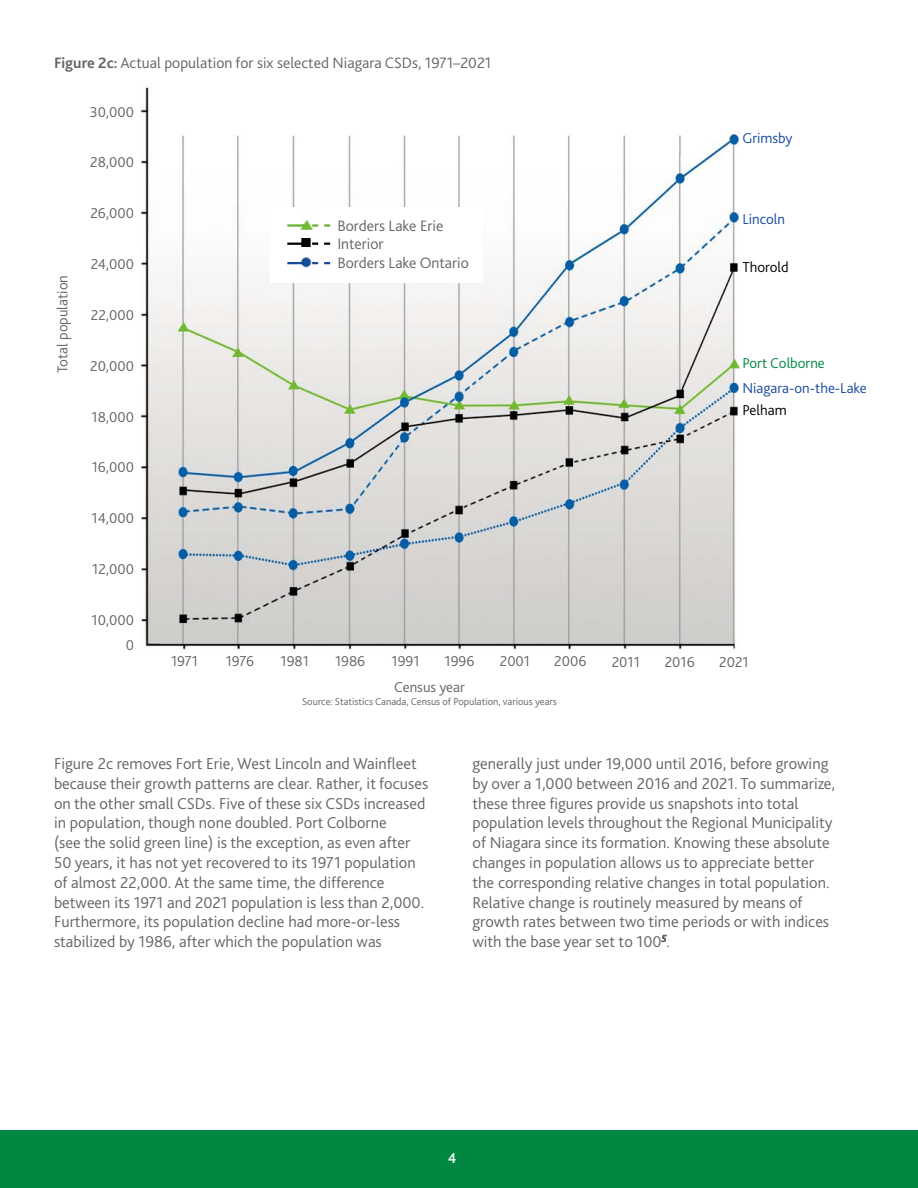
<style>
.page{position:relative;width:918px;height:1188px;background:#fff}
.page>*{position:absolute;margin:0;border:0;box-sizing:border-box;transform-origin:0 0}
.t1{font:300 16.5px/19.8px "Bliss 2";color:#636466}
.t2{font:300 15.75px/18.9px "Bliss 2";color:#636466}
.t3{font:300 15px "Bliss 2";color:#636466}
.t4{font:300 15px "Bliss 2";color:#184ba0}
.t5{font:300 15px "Bliss 2";color:#000}
.t6{font:300 15px "Bliss 2";color:#008842}
.t7{font:500 15px "Bliss 2";color:#fff}
.t8{font:300 10.5px "Bliss 2";color:#636466}
.s1{font-weight:700}
</style>
<div class="page">
<div style="left:0;top:1130px;width:918px;height:58px;background:#008842"></div>
<img style="left:140px;top:86px;width:599px;height:564px">
<div style="left:270px;top:207px;width:213px;height:76px;background:#fff"></div>
<svg style="left:287px;top:238px;width:43px;height:9px"></svg>
<svg style="left:313px;top:262px;width:17px;height:2px"></svg>
<svg style="left:287px;top:262px;width:13px;height:2px"></svg>
<img style="left:300px;top:257px;width:13px;height:11px">
<hr style="left:287px;top:224px;width:19px;height:3px;background:#67b136">
<svg style="left:300px;top:220px;width:30px;height:9px"></svg>
<p class="t2" style="left:54px;top:53px;width:439px"><span class="s1">Figure 2c:</span> Actual population for six selected Niagara CSDs, 1971–2021</p>
<p class="t3" style="left:53px;top:373px;width:100px;rotate:-90deg">Total population</p>
<p class="t3" style="left:90px;top:103px;width:46px">30,000</p>
<p class="t3" style="left:90px;top:153px;width:45px">28,000</p>
<p class="t3" style="left:90px;top:204px;width:45px">26,000</p>
<p class="t3" style="left:91px;top:255px;width:45px">24,000</p>
<p class="t3" style="left:91px;top:306px;width:45px">22,000</p>
<p class="t3" style="left:90px;top:356px;width:45px">20,000</p>
<p class="t3" style="left:92px;top:407px;width:44px">18,000</p>
<p class="t3" style="left:92px;top:457px;width:44px">16,000</p>
<p class="t3" style="left:92px;top:508px;width:44px">14,000</p>
<p class="t3" style="left:92px;top:560px;width:43px">12,000</p>
<p class="t3" style="left:92px;top:610px;width:44px">10,000</p>
<p class="t3" style="left:126px;top:636px;width:10px">0</p>
<p class="t2" style="left:337px;top:216px;width:133px">Borders Lake Erie<br>Interior<br>Borders Lake Ontario</p>
<p class="t4" style="left:742px;top:129px;width:52px">Grimsby</p>
<p class="t4" style="left:742px;top:210px;width:44px">Lincoln</p>
<p class="t5" style="left:742px;top:258px;width:48px">Thorold</p>
<p class="t6" style="left:742px;top:354px;width:84px">Port Colborne</p>
<p class="t4" style="left:742px;top:379px;width:126px">Niagara-on-the-Lake</p>
<p class="t5" style="left:742px;top:401px;width:46px">Pelham</p>
<p class="t3" style="left:171px;top:651px;width:28px">1971</p>
<p class="t3" style="left:226px;top:651px;width:30px">1976</p>
<p class="t3" style="left:281px;top:651px;width:30px">1981</p>
<p class="t3" style="left:335px;top:651px;width:32px">1986</p>
<p class="t3" style="left:392px;top:651px;width:30px">1991</p>
<p class="t3" style="left:445px;top:651px;width:31px">1996</p>
<p class="t3" style="left:500px;top:651px;width:32px">2001</p>
<p class="t3" style="left:554px;top:651px;width:34px">2006</p>
<p class="t3" style="left:612px;top:653px;width:30px">2011</p>
<p class="t3" style="left:665px;top:653px;width:31px">2016</p>
<p class="t3" style="left:719px;top:653px;width:31px">2021</p>
<p class="t3" style="left:394px;top:678px;width:72px">Census year</p>
<p class="t8" style="left:302px;top:695px;width:256px">Source: Statistics Canada, Census of Population, various years</p>
<p class="t1" style="left:54px;top:753px;width:376px">Figure 2c removes Fort Erie, West Lincoln and Wainfleet because their growth patterns are clear. Rather, it focuses on the other small CSDs. Five of these six CSDs increased in population, though none doubled. Port Colborne<br>(see the solid green line) is the exception, as even after 50 years, it has not yet recovered to its 1971 population of almost 22,000. At the same time, the difference between its 1971 and 2021 population is less than 2,000.<br>Furthermore, its population decline had more-or-less stabilized by 1986, after which the population was</p>
<p class="t1" style="left:473px;top:753px;width:364px">generally just under 19,000 until 2016, before growing by over a 1,000 between 2016 and 2021. To summarize, these three figures provide us snapshots into total population levels throughout the Regional Municipality of Niagara since its formation. Knowing these absolute changes in population allows us to appreciate better the corresponding relative changes in total population.<br>Relative change is routinely measured by means of growth rates between two time periods or with indices with the base year set to 100<sup>5</sup>.</p>
<p class="t7" style="left:448px;top:1149px;width:10px">4</p>
</div>
